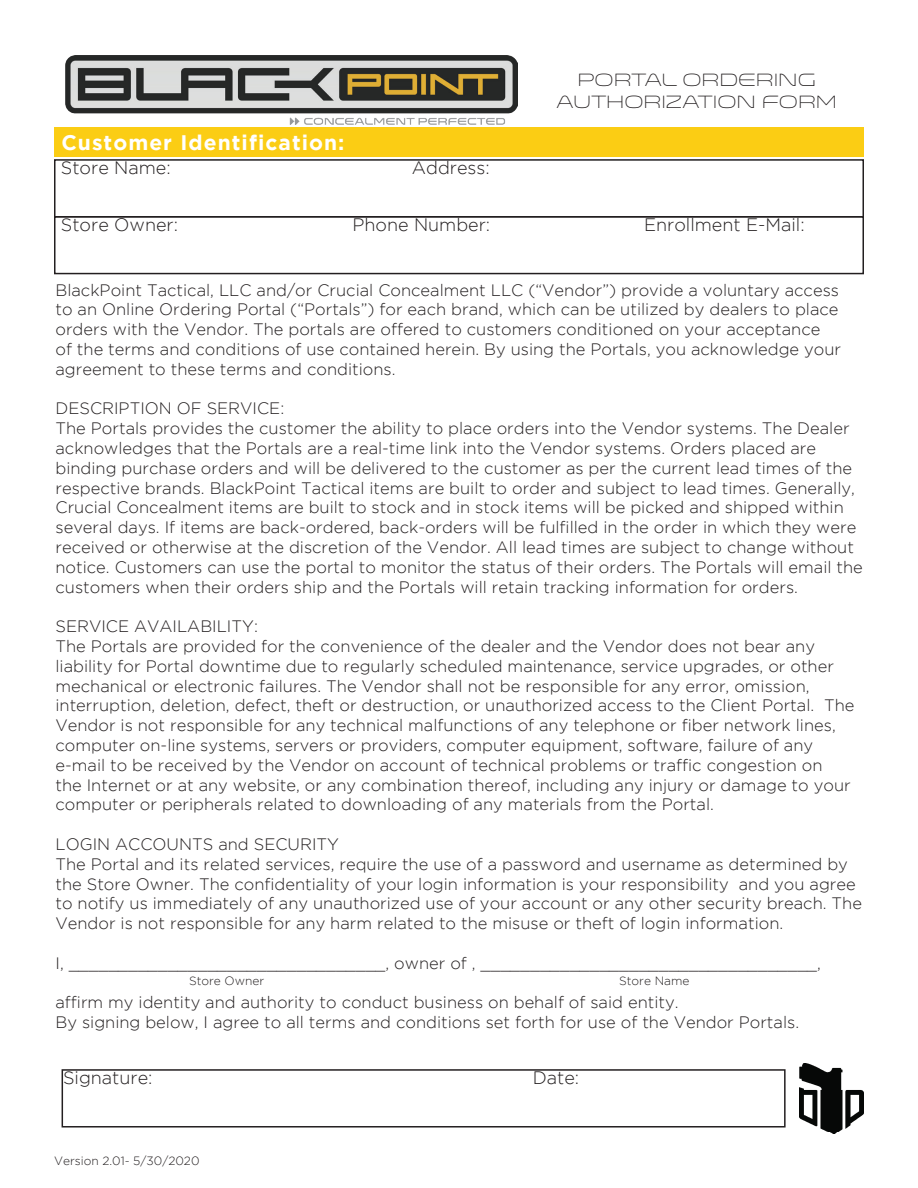
<style>
.page{position:relative;width:918px;height:1188px;background:#fff}
.page>*{position:absolute;margin:0;border:0;box-sizing:border-box;transform-origin:0 0}
.t1{font:700 21px "Gotham";letter-spacing:.05em;color:#fff}
.t2{font:300 18px "Gotham";color:#231f20}
.t3{font:18px/21.6px "Venera 300";color:#231f20;text-align:center}
.t4{font:300 16.5px/19.8px "Gotham";color:#231f20}
.t5{font:300 12px "Gotham";color:#231f20}
</style>
<div class="page">
<img style="left:65px;top:55px;width:453px;height:69px">
<img style="left:800px;top:1063px;width:64px;height:71px">
<div style="left:54px;top:159px;width:810px;height:59px;border:2px solid #231f20"></div>
<div style="left:54px;top:127px;width:810px;height:30px;background:#fbcd14"></div>
<div style="left:54px;top:216px;width:810px;height:58px;border:2px solid #231f20"></div>
<div style="left:62px;top:1069px;width:724px;height:59px;border:2px solid #231f20"></div>
<p class="t1" style="left:61px;top:130px;width:285px">Customer Identification:</p>
<p class="t2" style="left:61px;top:158px;width:111px">Store Name:</p>
<p class="t2" style="left:412px;top:158px;width:79px">Address:</p>
<p class="t3" style="left:556px;top:70px;width:282px">PORTAL ORDERING<br>AUTHORIZATION FORM</p>
<p class="t2" style="left:61px;top:214px;width:119px">Store Owner:</p>
<p class="t2" style="left:352px;top:214px;width:139px">Phone Number:</p>
<p class="t2" style="left:644px;top:214px;width:162px">Enrollment E-Mail:</p>
<p class="t4" style="left:56px;top:280px;width:787px">BlackPoint Tactical, LLC and/or Crucial Concealment LLC (“Vendor”) provide a voluntary access to an Online Ordering Portal (“Portals”) for each brand, which can be utilized by dealers to place orders with the Vendor. The portals are offered to customers conditioned on your acceptance<br>of the terms and conditions of use contained herein. By using the Portals, you acknowledge your agreement to these terms and conditions.</p>
<p class="t4" style="left:56px;top:398px;width:809px">DESCRIPTION OF SERVICE:<br>The Portals provides the customer the ability to place orders into the Vendor systems. The Dealer acknowledges that the Portals are a real-time link into the Vendor systems. Orders placed are binding purchase orders and will be delivered to the customer as per the current lead times of the respective brands. BlackPoint Tactical items are built to order and subject to lead times. Generally, Crucial Concealment items are built to stock and in stock items will be picked and shipped within several days. If items are back-ordered, back-orders will be fulfilled in the order in which they were received or otherwise at the discretion of the Vendor. All lead times are subject to change without notice. Customers can use the portal to monitor the status of their orders. The Portals will email the customers when their orders ship and the Portals will retain tracking information for orders.</p>
<p class="t4" style="left:56px;top:616px;width:801px">SERVICE AVAILABILITY:<br>The Portals are provided for the convenience of the dealer and the Vendor does not bear any liability for Portal downtime due to regularly scheduled maintenance, service upgrades, or other mechanical or electronic failures. The Vendor shall not be responsible for any error, omission, interruption, deletion, defect, theft or destruction, or unauthorized access to the Client Portal. The Vendor is not responsible for any technical malfunctions of any telephone or fiber network lines, computer on-line systems, servers or providers, computer equipment, software, failure of any e-mail to be received by the Vendor on account of technical problems or traffic congestion on<br>the Internet or at any website, or any combination thereof, including any injury or damage to your computer or peripherals related to downloading of any materials from the Portal.</p>
<p class="t4" style="left:56px;top:834px;width:808px">LOGIN ACCOUNTS and SECURITY<br>The Portal and its related services, require the use of a password and username as determined by the Store Owner. The confidentiality of your login information is your responsibility and you agree to notify us immediately of any unauthorized use of your account or any other security breach. The Vendor is not responsible for any harm related to the misuse or theft of login information.</p>
<p class="t4" style="left:56px;top:953px;width:767px">I, ________________________________, owner of , __________________________________,</p>
<p class="t4" style="left:56px;top:992px;width:745px">affirm my identity and authority to conduct business on behalf of said entity.<br>By signing below, I agree to all terms and conditions set forth for use of the Vendor Portals.</p>
<p class="t5" style="left:189px;top:974px;width:77px">Store Owner</p>
<p class="t5" style="left:619px;top:974px;width:72px">Store Name</p>
<p class="t2" style="left:63px;top:1068px;width:91px">Signature:</p>
<p class="t2" style="left:533px;top:1068px;width:48px">Date:</p>
<p class="t5" style="left:54px;top:1155px;width:147px">Version 2.01- 5/30/2020</p>
</div>
